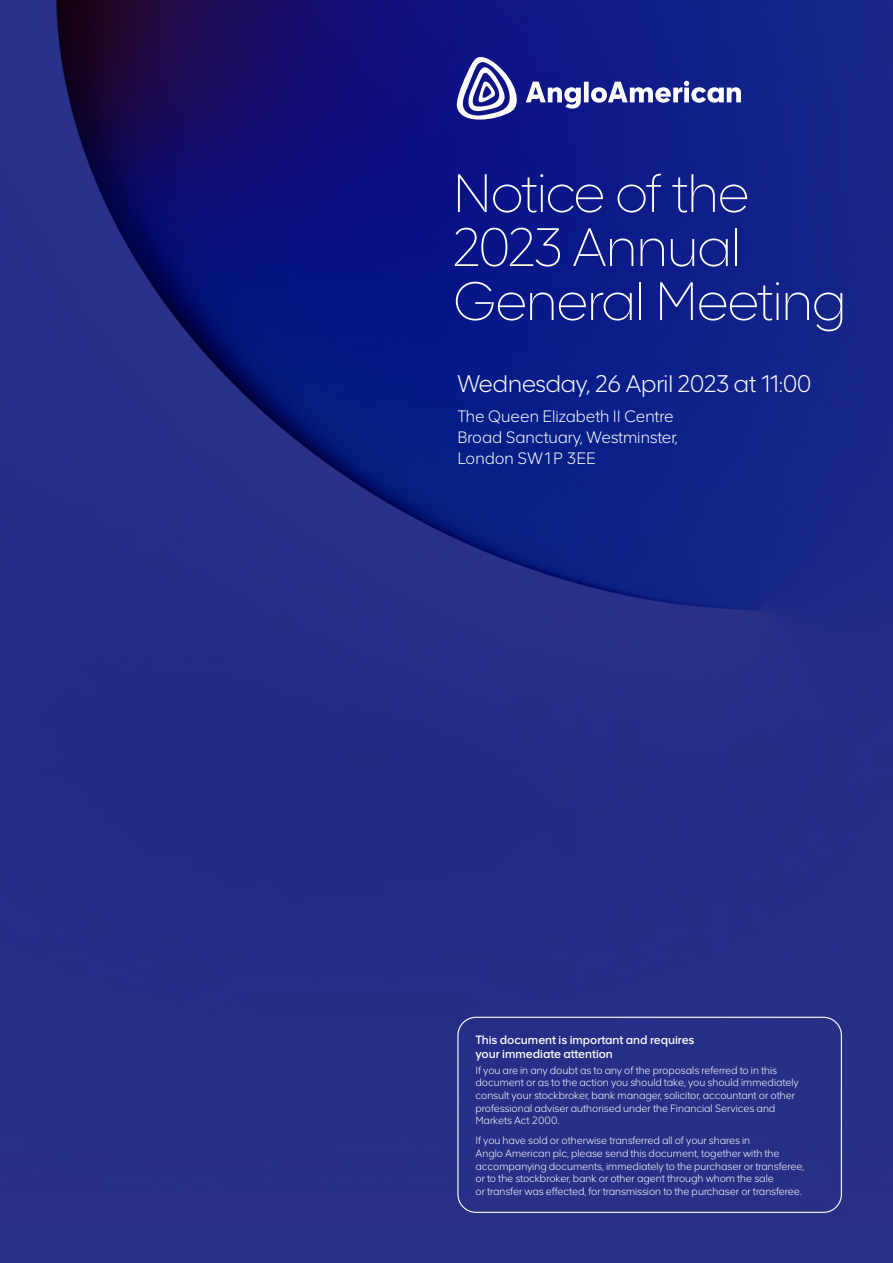
<style>
.page{position:relative;width:893px;height:1263px;background:#2a3189}
.page>*{position:absolute;margin:0;border:0;box-sizing:border-box;transform-origin:0 0}
.t1{font:100 54px/54px "AA Smart Sans Head";letter-spacing:-.025em;color:#fff}
.t2{font:300 24px "AA Smart Sans Head";color:#fff}
.t3{font:300 16.5px/21px "AA Smart Sans";letter-spacing:-.005em;color:#fff}
.t4{font:600 12px/14.4px "AA Smart Sans";color:#fff}
.t5{font:300 10.5px/12.6px "AA Smart Sans";color:#fff}
</style>
<div class="page">
<img style="left:56px;top:0;width:837px;height:1213px">
<svg style="left:455px;top:57px;width:286px;height:69px;background:#3b449e"></svg>
<div style="left:457px;top:1017px;width:385px;height:196px;border:1px solid #fff;border-radius:18px"></div>
<h1 class="t1" style="left:453px;top:164px;width:395px">Notice of the<br>2023 Annual<br>General Meeting</h1>
<h2 class="t2" style="left:457px;top:368px;width:355px">Wednesday, 26 April 2023 at 11:00</h2>
<h3 class="t3" style="left:457px;top:405px;width:222px">The Queen Elizabeth II Centre<br>Broad Sanctuary, Westminster,<br>London SW1P 3EE</h3>
<p class="t4" style="left:476px;top:1032px;width:220px">This document is important and requires your immediate attention</p>
<p class="t5" style="left:476px;top:1063px;width:325px">If you are in any doubt as to any of the proposals referred to in this document or as to the action you should take, you should immediately consult your stockbroker, bank manager, solicitor, accountant or other professional adviser authorised under the Financial Services and Markets Act 2000.</p>
<p class="t5" style="left:476px;top:1134px;width:330px">If you have sold or otherwise transferred all of your shares in<br>Anglo American plc, please send this document, together with the accompanying documents, immediately to the purchaser or transferee, or to the stockbroker, bank or other agent through whom the sale<br>or transfer was effected, for transmission to the purchaser or transferee.</p>
</div>
